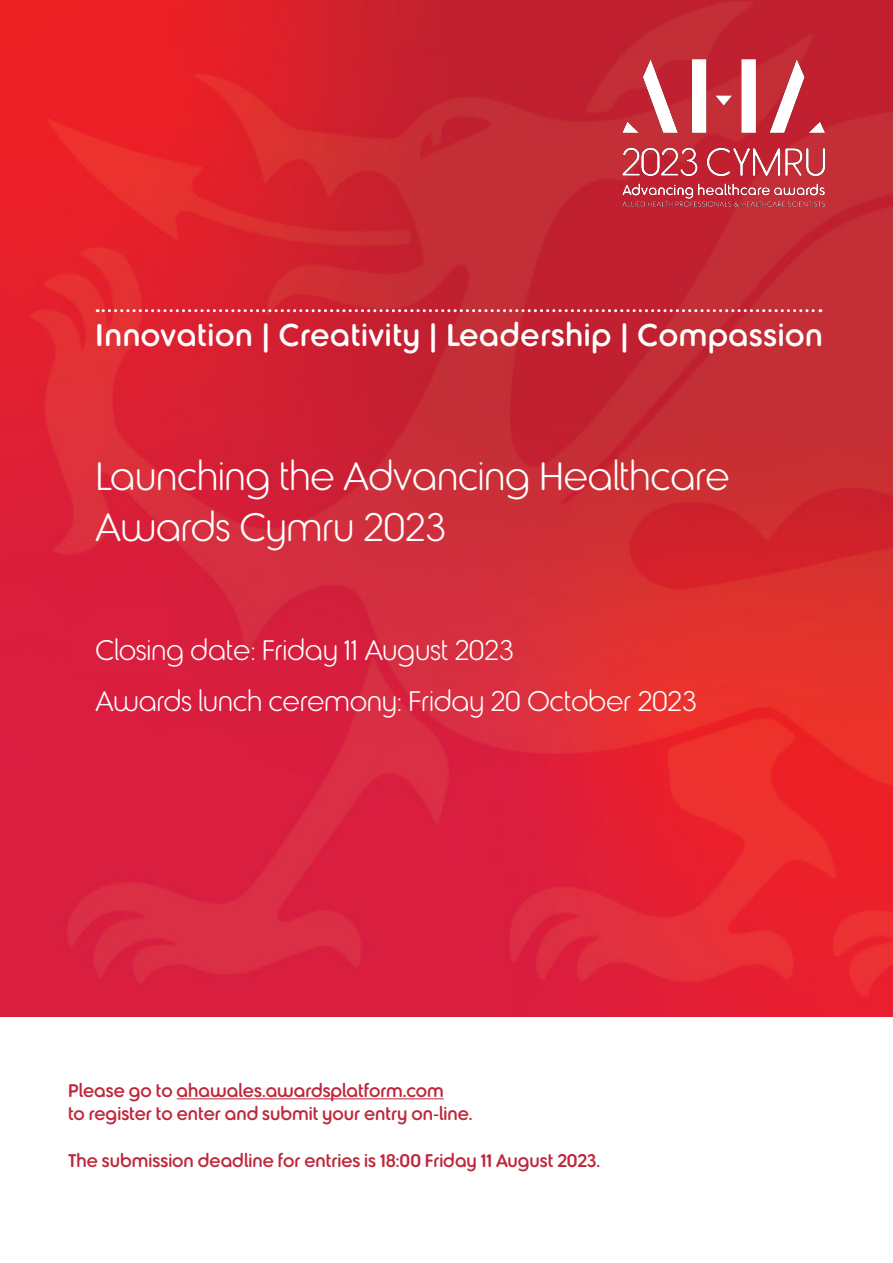
<style>
.page{position:relative;width:893px;height:1263px;background:#fff}
.page>*{position:absolute;margin:0;border:0;box-sizing:border-box;transform-origin:0 0}
.t1{font:300 42px/51px "Betty";letter-spacing:.01em;color:#fff}
.t2{font:500 33.45px "Betty";letter-spacing:.02em;color:#fff}
.t3{font:300 30px/51px "Betty";letter-spacing:.01em;color:#fff}
.t4{font:500 19.5px/23.4px "Betty";color:#be283b}
</style>
<div class="page">
<img style="left:0;top:0;width:893px;height:1016px">
<hr style="left:177px;top:1098px;width:267px;height:1px;background:#be283b">
<svg style="left:97px;top:309px;width:724px;height:3px"></svg>
<img style="left:604px;top:48px;width:240px;height:169px">
<p class="t2" style="left:96px;top:321px;width:729px">Innovation | Creativity | Leadership | Compassion</p>
<p class="t1" style="left:96px;top:454px;width:635px">Launching the Advancing Healthcare<br>Awards Cymru 2023</p>
<p class="t3" style="left:96px;top:627px;width:603px">Closing date: Friday 11 August 2023<br>Awards lunch ceremony: Friday 20 October 2023</p>
<p class="t4" style="left:68px;top:1080px;width:406px">Please go to ahawales.awardsplatform.com<br>to register to enter and submit your entry on-line.</p>
<p class="t4" style="left:68px;top:1151px;width:534px">The submission deadline for entries is 18:00 Friday 11 August 2023.</p>
</div>
